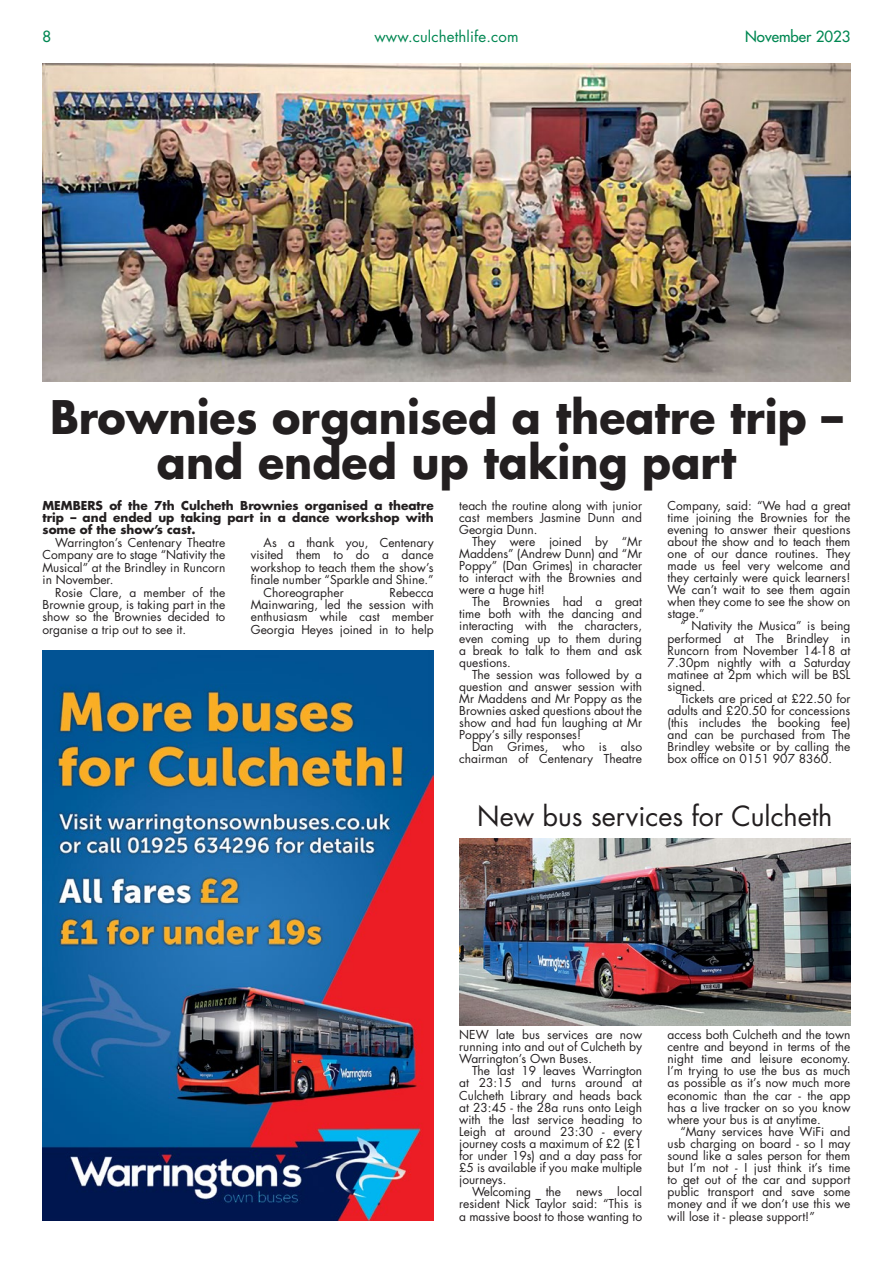
<style>
.page{position:relative;width:893px;height:1263px;background:#fff}
.page>*{position:absolute;margin:0;border:0;box-sizing:border-box;transform-origin:0 0}
.t1{font:700 45px/45px "Futura Std";color:#231f20;text-align:center;scale:.95 1}
.t2{font:27px "Futura Std";color:#231f20}
.t3{font:15px "Futura Std";letter-spacing:.01em;color:#008752}
.t4{font:500 15px "Futura Std";color:#008752}
.t5{font:12px/12.1px "Futura Std";color:#231f20;text-align:justify}
.t6{font:700 12px/12px "Futura Std";color:#231f20;text-align:justify}
</style>
<div class="page">
<img style="left:43px;top:650px;width:391px;height:570px">
<img style="left:43px;top:64px;width:807px;height:317px">
<img style="left:459px;top:838px;width:391px;height:188px">
<p class="t4" style="left:43px;top:27px;width:10px">8</p>
<p class="t3" style="left:374px;top:27px;width:146px">www.culchethlife.com</p>
<p class="t4" style="left:745px;top:27px;width:107px">November 2023</p>
<h1 class="t1" style="left:50px;top:394px;width:836px">Brownies organised a theatre trip – and ended up taking part</h1>
<p class="t6" style="left:43px;top:499px;width:393px">MEMBERS of the 7th Culcheth Brownies organised a theatre trip – and ended up taking part in a dance workshop with some of the show’s cast.</p>
<p class="t5" style="left:43px;top:537px;width:184px;text-indent:13px">Warrington’s Centenary Theatre Company are to stage “Nativity the Musical” at the Brindley in Runcorn in November.</p>
<p class="t5" style="left:43px;top:586px;width:184px;text-indent:13px">Rosie Clare, a member of the Brownie group, is taking part in the show so the Brownies decided to organise a trip out to see it.</p>
<p class="t5" style="left:264px;top:537px;width:172px">As a thank you, Centenary</p>
<p class="t5" style="left:251px;top:549px;width:184px">visited them to do a dance</p>
<p class="t5" style="left:251px;top:561px;width:184px">workshop to teach them the show’s</p>
<p class="t5" style="left:251px;top:574px;width:184px">finale number “Sparkle and Shine.”</p>
<p class="t5" style="left:264px;top:586px;width:82px">Choreographer</p>
<p class="t5" style="left:251px;top:586px;width:184px;text-indent:139px">Rebecca Mainwaring, led the session with enthusiasm while cast member Georgia Heyes joined in to help</p>
<p class="t5" style="left:459px;top:499px;width:184px">teach the routine along with junior cast members Jasmine Dunn and Georgia Dunn.</p>
<p class="t5" style="left:459px;top:535px;width:184px;text-indent:13px">They were joined by “Mr Maddens” (Andrew Dunn) and “Mr Poppy” (Dan Grimes) in character to interact with the Brownies and were a huge hit!</p>
<p class="t5" style="left:459px;top:596px;width:184px;text-indent:13px">The Brownies had a great time both with the dancing and interacting with the characters, even coming up to them during a break to talk to them and ask questions.</p>
<p class="t5" style="left:459px;top:668px;width:184px;text-indent:13px">The session was followed by a question and answer session with Mr Maddens and Mr Poppy as the Brownies asked questions about the show and had fun laughing at Mr Poppy’s silly responses!</p>
<p class="t5" style="left:459px;top:741px;width:184px;text-align:right">Dan Grimes, who is also chairman of Centenary Theatre</p>
<p class="t5" style="left:668px;top:499px;width:184px">Company, said: “We had a great time joining the Brownies for the evening to answer their questions about the show and to teach them one of our dance routines. They made us feel very welcome and they certainly were quick learners!<br>We can’t wait to see them again when they come to see the show on stage.”</p>
<p class="t5" style="left:668px;top:620px;width:184px;text-indent:13px">“ Nativity the Musica” is being performed at The Brindley in Runcorn from November 14-18 at 7.30pm nightly with a Saturday matinee at 2pm which will be BSL signed.</p>
<p class="t5" style="left:668px;top:693px;width:184px;text-indent:13px">Tickets are priced at £22.50 for adults and £20.50 for concessions (this includes the booking fee) and can be purchased from The Brindley website or by calling the box office on 0151 907 8360.</p>
<h2 class="t2" style="left:477px;top:799px;width:357px">New bus services for Culcheth</h2>
<p class="t5" style="left:459px;top:1029px;width:184px">NEW late bus services are now running into and out of Culcheth by Warrington’s Own Buses.</p>
<p class="t5" style="left:459px;top:1065px;width:184px;text-indent:13px">The last 19 leaves Warrington at 23:15 and turns around at Culcheth Library and heads back at 23:45 - the 28a runs onto Leigh with the last service heading to Leigh at around 23:30 - every journey costs a maximum of £2 (£1 for under 19s) and a day pass for £5 is available if you make multiple journeys.</p>
<p class="t5" style="left:459px;top:1186px;width:184px;text-indent:13px">Welcoming the news local resident Nick Taylor said: “This is a massive boost to those wanting to</p>
<p class="t5" style="left:668px;top:1029px;width:184px">access both Culcheth and the town centre and beyond in terms of the night time and leisure economy.<br>I’m trying to use the bus as much as possible as it’s now much more economic than the car - the app has a live tracker on so you know where your bus is at anytime.</p>
<p class="t5" style="left:668px;top:1125px;width:184px;text-indent:13px">“Many services have WiFi and usb charging on board - so I may sound like a sales person for them but I’m not - I just think it’s time to get out of the car and support public transport and save some money and if we don’t use this we will lose it - please support!”</p>
</div>
